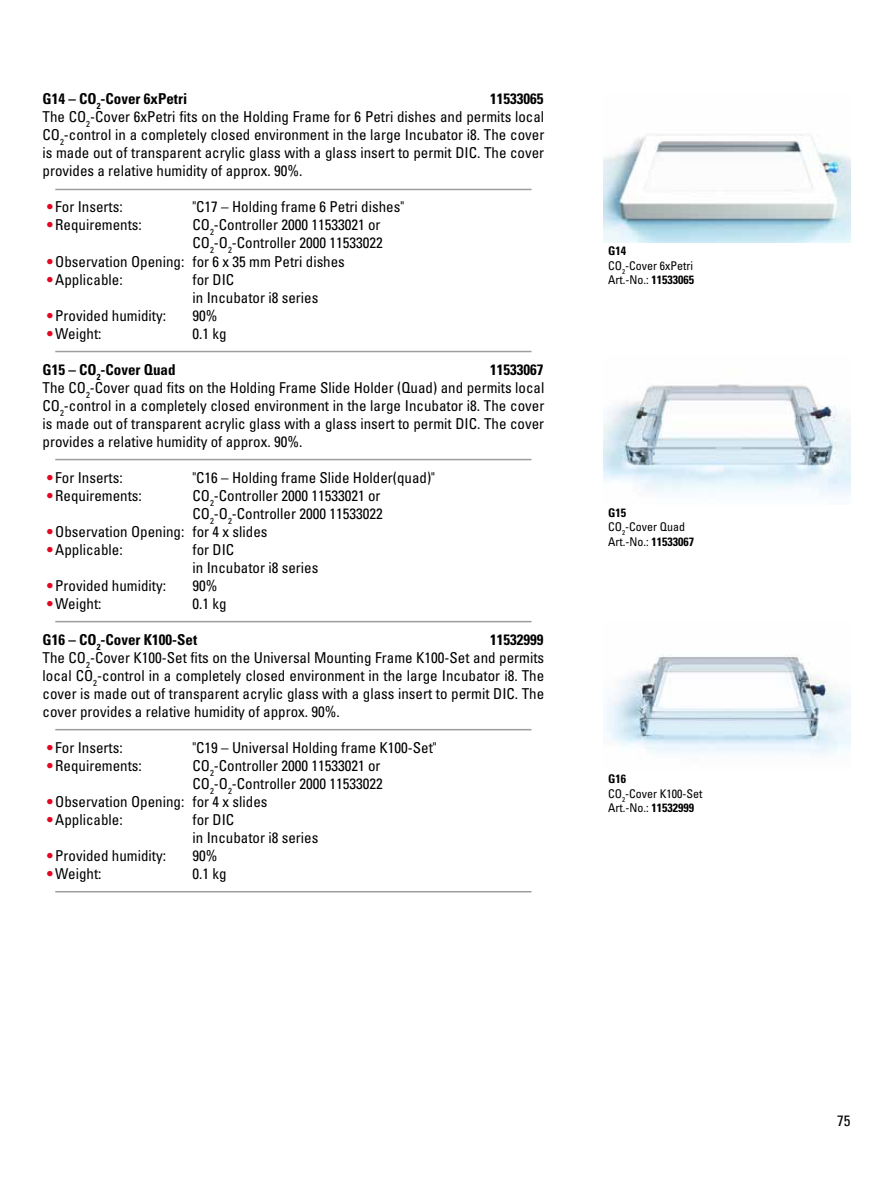
<style>
.page{position:relative;width:893px;height:1191px;background:#fff}
.page>*{position:absolute;margin:0;border:0;box-sizing:border-box;transform-origin:0 0}
.t1{font:condensed 15px/18px "Univers LT Std";color:#000}
.t2{font:700 condensed 15px "Univers LT Std";color:#000}
.t3{font:condensed 12px/14.4px "Univers LT Std";color:#000}
.s1{font-weight:700}
.s2{font-weight:700;color:#e40521}
</style>
<div class="page">
<img style="left:606px;top:654px;width:244px;height:100px">
<img style="left:604px;top:384px;width:246px;height:111px">
<hr style="left:55px;top:189px;width:476px;height:1px;background:#9d9d9c">
<hr style="left:55px;top:351px;width:476px;height:1px;background:#9d9d9c">
<hr style="left:55px;top:459px;width:476px;height:1px;background:#9d9d9c">
<hr style="left:55px;top:621px;width:476px;height:1px;background:#9d9d9c">
<hr style="left:55px;top:729px;width:476px;height:1px;background:#9d9d9c">
<hr style="left:55px;top:891px;width:476px;height:1px;background:#9d9d9c">
<img style="left:604px;top:134px;width:246px;height:108px">
<p class="t2" style="left:43px;top:90px;width:146px">G14 – CO<sub>2</sub>-Cover 6xPetri</p>
<p class="t1" style="left:43px;top:90px;width:503px;text-align:justify;text-indent:448px"><span class="s1">11533065<br></span>The CO<sub>2</sub>-Cover 6xPetri fits on the Holding Frame for 6 Petri dishes and permits local CO<sub>2</sub>-control in a completely closed environment in the large Incubator i8. The cover is made out of transparent acrylic glass with a glass insert to permit DIC. The cover provides a relative humidity of approx. 90%.</p>
<p class="t1" style="left:47px;top:198px;width:77px"><span class="s2">•</span> For Inserts:</p>
<p class="t1" style="left:193px;top:198px;width:213px">"C17 – Holding frame 6 Petri dishes"</p>
<p class="t1" style="left:47px;top:216px;width:97px"><span class="s2">•</span> Requirements:</p>
<p class="t1" style="left:193px;top:216px;width:192px">CO<sub>2</sub>-Controller 2000 11533021 or<br>CO<sub>2</sub>-O<sub>2</sub>-Controller 2000 11533022</p>
<p class="t1" style="left:47px;top:252px;width:300px"><span class="s2">•</span>Observation Opening: for 6 x 35 mm Petri dishes</p>
<p class="t1" style="left:47px;top:270px;width:77px"><span class="s2">•</span>Applicable:</p>
<p class="t1" style="left:193px;top:270px;width:127px">for DIC<br>in Incubator i8 series</p>
<p class="t1" style="left:47px;top:306px;width:121px"><span class="s2">•</span> Provided humidity:</p>
<p class="t1" style="left:193px;top:306px;width:26px">90%</p>
<p class="t1" style="left:47px;top:324px;width:56px"><span class="s2">•</span>Weight:</p>
<p class="t1" style="left:193px;top:324px;width:36px">0.1 kg</p>
<p class="t2" style="left:43px;top:360px;width:135px">G15 – CO<sub>2</sub>-Cover Quad</p>
<p class="t1" style="left:43px;top:360px;width:503px;text-align:justify;text-indent:448px"><span class="s1">11533067<br></span>The CO<sub>2</sub>-Cover quad fits on the Holding Frame Slide Holder (Quad) and permits local CO<sub>2</sub>-control in a completely closed environment in the large Incubator i8. The cover is made out of transparent acrylic glass with a glass insert to permit DIC. The cover provides a relative humidity of approx. 90%.</p>
<p class="t1" style="left:47px;top:468px;width:77px"><span class="s2">•</span> For Inserts:</p>
<p class="t1" style="left:193px;top:468px;width:244px">"C16 – Holding frame Slide Holder(quad)"</p>
<p class="t1" style="left:47px;top:486px;width:97px"><span class="s2">•</span> Requirements:</p>
<p class="t1" style="left:193px;top:486px;width:192px">CO<sub>2</sub>-Controller 2000 11533021 or<br>CO<sub>2</sub>-O<sub>2</sub>-Controller 2000 11533022</p>
<p class="t1" style="left:47px;top:522px;width:222px"><span class="s2">•</span>Observation Opening: for 4 x slides</p>
<p class="t1" style="left:47px;top:540px;width:77px"><span class="s2">•</span>Applicable:</p>
<p class="t1" style="left:193px;top:540px;width:127px">for DIC<br>in Incubator i8 series</p>
<p class="t1" style="left:47px;top:576px;width:121px"><span class="s2">•</span> Provided humidity:</p>
<p class="t1" style="left:193px;top:576px;width:26px">90%</p>
<p class="t1" style="left:47px;top:594px;width:56px"><span class="s2">•</span>Weight:</p>
<p class="t1" style="left:193px;top:594px;width:36px">0.1 kg</p>
<p class="t2" style="left:43px;top:630px;width:156px">G16 – CO<sub>2</sub>-Cover K100-Set</p>
<p class="t1" style="left:43px;top:630px;width:503px;text-align:justify;text-indent:448px"><span class="s1">11532999<br></span>The CO<sub>2</sub>-Cover K100-Set fits on the Universal Mounting Frame K100-Set and permits local CO<sub>2</sub>-control in a completely closed environment in the large Incubator i8. The cover is made out of transparent acrylic glass with a glass insert to permit DIC. The cover provides a relative humidity of approx. 90%.</p>
<p class="t1" style="left:47px;top:738px;width:77px"><span class="s2">•</span> For Inserts:</p>
<p class="t1" style="left:193px;top:738px;width:246px">"C19 – Universal Holding frame K100-Set"</p>
<p class="t1" style="left:47px;top:756px;width:97px"><span class="s2">•</span> Requirements:</p>
<p class="t1" style="left:193px;top:756px;width:192px">CO<sub>2</sub>-Controller 2000 11533021 or<br>CO<sub>2</sub>-O<sub>2</sub>-Controller 2000 11533022</p>
<p class="t1" style="left:47px;top:792px;width:222px"><span class="s2">•</span>Observation Opening: for 4 x slides</p>
<p class="t1" style="left:47px;top:810px;width:77px"><span class="s2">•</span>Applicable:</p>
<p class="t1" style="left:193px;top:810px;width:127px">for DIC<br>in Incubator i8 series</p>
<p class="t1" style="left:47px;top:846px;width:121px"><span class="s2">•</span> Provided humidity:</p>
<p class="t1" style="left:193px;top:846px;width:26px">90%</p>
<p class="t1" style="left:47px;top:864px;width:56px"><span class="s2">•</span>Weight:</p>
<p class="t1" style="left:193px;top:864px;width:36px">0.1 kg</p>
<p class="t3" style="left:608px;top:244px;width:87px"><span class="s1">G14<br></span>CO<sub>2</sub>-Cover 6xPetri<br>Art.-No.: <span class="s1">11533065</span></p>
<p class="t3" style="left:608px;top:505px;width:87px"><span class="s1">G15<br></span>CO<sub>2</sub>-Cover Quad<br>Art.-No.: <span class="s1">11533067</span></p>
<p class="t3" style="left:608px;top:771px;width:96px"><span class="s1">G16<br></span>CO<sub>2</sub>-Cover K100-Set<br>Art.-No.: <span class="s1">11532999</span></p>
<p class="t1" style="left:837px;top:1111px;width:15px">75</p>
</div>
